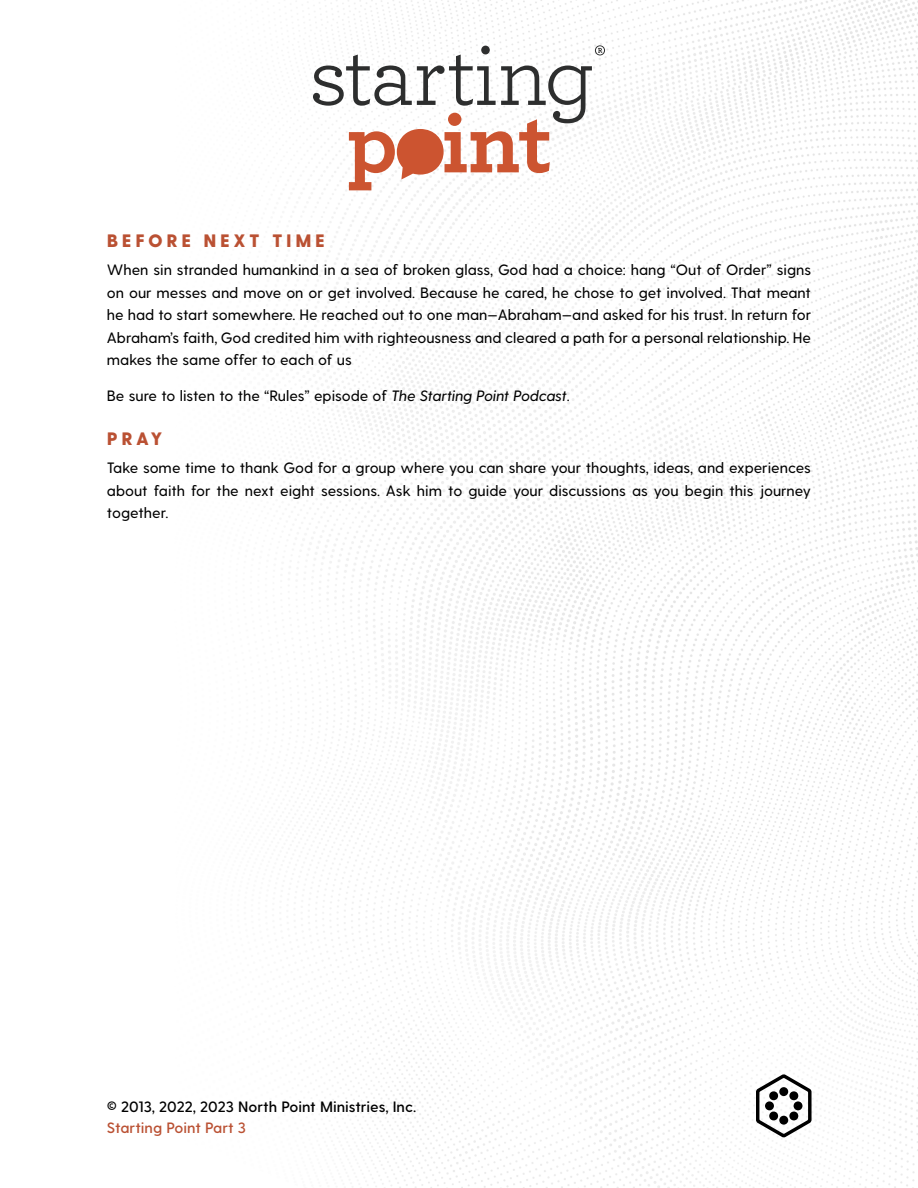
<style>
.page{position:relative;width:918px;height:1188px;background:#fff}
.page>*{position:absolute;margin:0;border:0;box-sizing:border-box;transform-origin:0 0}
.t1{font:800 18px "Greycliff CF";letter-spacing:.2em;color:#ba5133}
.Paragraph_Style{font:500 15px/22.5px "Greycliff CF";color:#000;text-align:justify}
.t2{font:600 15px "Greycliff CF";color:#000}
.t3{font:600 15px "Greycliff CF";color:#ba5133}
.s1{font-style:italic}
</style>
<div class="page">
<img style="left:307px;top:1px;width:611px;height:1187px">
<svg style="left:756px;top:1074px;width:56px;height:63px"></svg>
<svg style="left:313px;top:45px;width:292px;height:145px"></svg>
<p class="t1" style="left:107px;top:229px;width:220px">BEFORE NEXT TIME</p>
<p class="Paragraph_Style" style="left:107px;top:259px;width:706px">When sin stranded humankind in a sea of broken glass, God had a choice: hang “Out of Order” signs on our messes and move on or get involved. Because he cared, he chose to get involved. That meant he had to start somewhere. He reached out to one man—Abraham—and asked for his trust. In return for Abraham’s faith, God credited him with righteousness and cleared a path for a personal relationship. He makes the same offer to each of us</p>
<p class="Paragraph_Style" style="left:107px;top:385px;width:464px">Be sure to listen to the “Rules” episode of <span class="s1">The Starting Point Podcast</span>.</p>
<p class="t1" style="left:107px;top:427px;width:57px">PRAY</p>
<p class="Paragraph_Style" style="left:107px;top:457px;width:706px">Take some time to thank God for a group where you can share your thoughts, ideas, and experiences about faith for the next eight sessions. Ask him to guide your discussions as you begin this journey together.</p>
<p class="t2" style="left:107px;top:1098px;width:311px">© 2013, 2022, 2023 North Point Ministries, Inc.</p>
<p class="t3" style="left:107px;top:1119px;width:141px">Starting Point Part 3</p>
</div>
